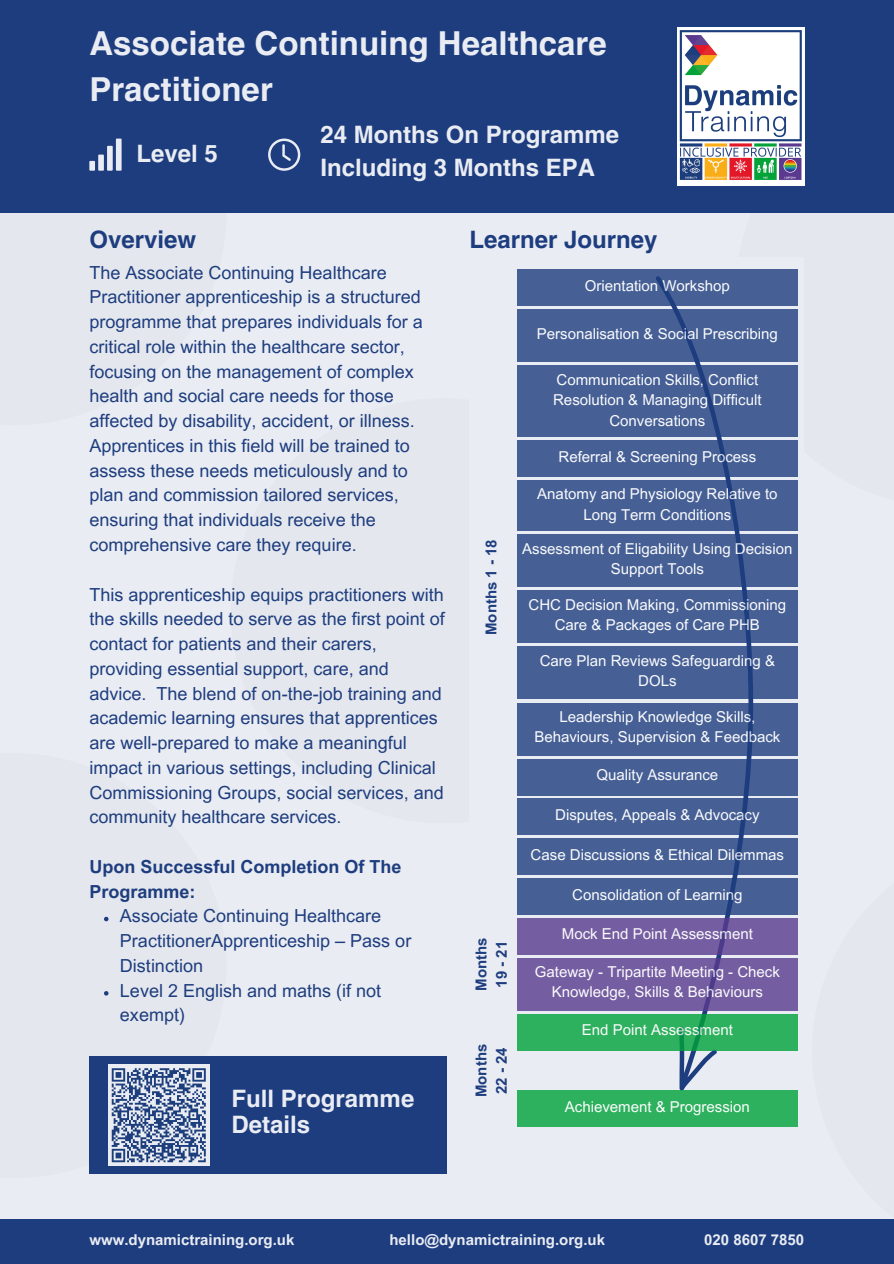
<style>
.page{position:relative;width:894px;height:1264px;background:#fff}
.page>*{position:absolute;margin:0;border:0;box-sizing:border-box;transform-origin:0 0}
.t1{font:700 33px/46.2px "Helvetica LT Pro";color:#e9ecf2}
.t2{font:700 24px/25.8px "Helvetica LT Pro";color:#e9ecf2}
.t3{font:700 24px "Helvetica LT Pro";color:#1e3d7f}
.t4{font:18px/24.8px "Arial MT Pro";color:#1e3d7f}
.t5{font:700 18px/24.8px "Arial MT Pro";color:#1e3d7f}
.t6{font:15px/20.2px "Arial MT Pro";color:#fff;text-align:center}
.t7{font:700 15px "Arial MT Pro";color:#e9ecf2}
.t8{font:700 15px "Arial MT Pro";color:#1e3d7f}
</style>
<div class="page">
<div style="left:0;top:0;width:893px;height:1263px;background:#e9ecf2"></div>
<div style="left:0;top:0;width:226px;height:425px;background:#e4e7ed"></div>
<div style="left:734px;top:82px;width:159px;height:425px;background:#e4e7ed"></div>
<div style="left:230px;top:398px;width:425px;height:425px;background:#e4e7ed;border-radius:50%"></div>
<div style="left:0;top:753px;width:226px;height:425px;background:#e4e7ed"></div>
<div style="left:811px;top:838px;width:82px;height:425px;background:#e4e7ed"></div>
<div style="left:89px;top:1056px;width:357px;height:118px;background:#1e3d7f"></div>
<div style="left:108px;top:1064px;width:101px;height:102px;background:#e9ecf2"></div>
<svg style="left:111px;top:1068px;width:95px;height:95px"></svg>
<svg style="left:104px;top:916px;width:4px;height:5px"></svg>
<svg style="left:104px;top:991px;width:4px;height:4px"></svg>
<div style="left:469px;top:257px;width:335px;height:876px;background:#e9ecf2"></div>
<svg style="left:655px;top:306px;width:98px;height:784px"></svg>
<div style="left:517px;top:269px;width:280px;height:37px;background:#466096"></div>
<div style="left:517px;top:309px;width:280px;height:53px;background:#466096"></div>
<div style="left:517px;top:366px;width:280px;height:71px;background:#466096"></div>
<div style="left:517px;top:440px;width:280px;height:37px;background:#466096"></div>
<div style="left:517px;top:480px;width:280px;height:51px;background:#466096"></div>
<div style="left:517px;top:534px;width:280px;height:53px;background:#466096"></div>
<div style="left:517px;top:1090px;width:280px;height:37px;background:#2eb15e"></div>
<div style="left:517px;top:590px;width:280px;height:53px;background:#466096"></div>
<div style="left:517px;top:646px;width:280px;height:53px;background:#466096"></div>
<div style="left:517px;top:702px;width:280px;height:53px;background:#466096"></div>
<div style="left:517px;top:758px;width:280px;height:37px;background:#466096"></div>
<div style="left:517px;top:798px;width:280px;height:37px;background:#466096"></div>
<div style="left:517px;top:838px;width:280px;height:37px;background:#466096"></div>
<div style="left:517px;top:878px;width:280px;height:36px;background:#466096"></div>
<div style="left:517px;top:1013px;width:280px;height:37px;background:#2eb15e"></div>
<div style="left:517px;top:918px;width:280px;height:36px;background:#755da2"></div>
<div style="left:517px;top:957px;width:280px;height:53px;background:#755da2"></div>
<div style="left:0;top:0;width:893px;height:213px;background:#1e3d7f"></div>
<svg style="left:89px;top:138px;width:32px;height:33px"></svg>
<img style="left:677px;top:28px;width:127px;height:157px">
<svg style="left:268px;top:138px;width:32px;height:33px"></svg>
<div style="left:0;top:1218px;width:893px;height:45px;background:#1e3d7f"></div>
<p class="t1" style="left:89px;top:23px;width:519px">Associate Continuing Healthcare<br>Practitioner</p>
<p class="t2" style="left:136px;top:143px;width:83px">Level 5</p>
<p class="t2" style="left:320px;top:121px;width:300px;line-height:32.7px">24 Months On Programme<br>Including 3 Months EPA</p>
<p class="t3" style="left:89px;top:231px;width:108px">Overview</p>
<p class="t4" style="left:89px;top:262px;width:335px">The Associate Continuing Healthcare Practitioner apprenticeship is a structured programme that prepares individuals for a critical role within the healthcare sector, focusing on the management of complex health and social care needs for those affected by disability, accident, or illness.<br>Apprentices in this field will be trained to assess these needs meticulously and to plan and commission tailored services, ensuring that individuals receive the comprehensive care they require.</p>
<p class="t4" style="left:89px;top:584px;width:357px">This apprenticeship equips practitioners with the skills needed to serve as the first point of contact for patients and their carers, providing essential support, care, and advice. The blend of on-the-job training and academic learning ensures that apprentices are well-prepared to make a meaningful impact in various settings, including Clinical Commissioning Groups, social services, and community healthcare services.</p>
<p class="t5" style="left:89px;top:856px;width:314px">Upon Successful Completion Of The<br>Programme:</p>
<p class="t4" style="left:120px;top:906px;width:293px">Associate Continuing Healthcare<br>PractitionerApprenticeship – Pass or<br>Distinction</p>
<p class="t4" style="left:120px;top:980px;width:263px">Level 2 English and maths (if not exempt)</p>
<p class="t2" style="left:231px;top:1088px;width:184px">Full Programme<br>Details</p>
<p class="t3" style="left:469px;top:231px;width:190px">Learner Journey</p>
<p class="t6" style="left:584px;top:277px;width:146px">Orientation Workshop</p>
<p class="t6" style="left:536px;top:325px;width:242px">Personalisation &amp; Social Prescribing</p>
<p class="t6" style="left:553px;top:371px;width:210px">Communication Skills, Conflict<br>Resolution &amp; Managing Difficult<br>Conversations</p>
<p class="t6" style="left:558px;top:448px;width:199px">Referral &amp; Screening Process</p>
<p class="t6" style="left:537px;top:486px;width:242px">Anatomy and Physiology Relative to<br>Long Term Conditions</p>
<p class="t6" style="left:522px;top:540px;width:271px">Assessment of Eligability Using Decision<br>Support Tools</p>
<p class="t8" style="left:485px;top:635px;width:97px;rotate:-90deg">Months 1 - 18</p>
<p class="t6" style="left:528px;top:596px;width:259px">CHC Decision Making, Commissioning<br>Care &amp; Packages of Care PHB</p>
<p class="t6" style="left:539px;top:652px;width:237px">Care Plan Reviews Safeguarding &amp;<br>DOLs</p>
<p class="t6" style="left:534px;top:708px;width:247px">Leadership Knowledge Skills,<br>Behaviours, Supervision &amp; Feedback</p>
<p class="t6" style="left:596px;top:766px;width:123px">Quality Assurance</p>
<p class="t6" style="left:555px;top:806px;width:206px">Disputes, Appeals &amp; Advocacy</p>
<p class="t6" style="left:530px;top:846px;width:255px">Case Discussions &amp; Ethical Dilemmas</p>
<p class="t6" style="left:572px;top:886px;width:172px">Consolidation of Learning</p>
<p class="t8" style="left:475px;top:990px;width:55px;rotate:-90deg">Months</p>
<p class="t8" style="left:495px;top:987px;width:48px;rotate:-90deg">19 - 21</p>
<p class="t8" style="left:475px;top:1097px;width:55px;rotate:-90deg">Months</p>
<p class="t8" style="left:495px;top:1093px;width:48px;rotate:-90deg">22 - 24</p>
<p class="t6" style="left:561px;top:925px;width:192px">Mock End Point Assessment</p>
<p class="t6" style="left:534px;top:963px;width:246px">Gateway - Tripartite Meeting - Check<br>Knowledge, Skills &amp; Behaviours</p>
<p class="t6" style="left:581px;top:1021px;width:152px">End Point Assessment</p>
<p class="t6" style="left:564px;top:1098px;width:186px">Achievement &amp; Progression</p>
<p class="t7" style="left:89px;top:1233px;width:206px">www.dynamictraining.org.uk</p>
<p class="t7" style="left:389px;top:1233px;width:217px">hello@dynamictraining.org.uk</p>
<p class="t7" style="left:704px;top:1233px;width:102px">020 8607 7850</p>
</div>
